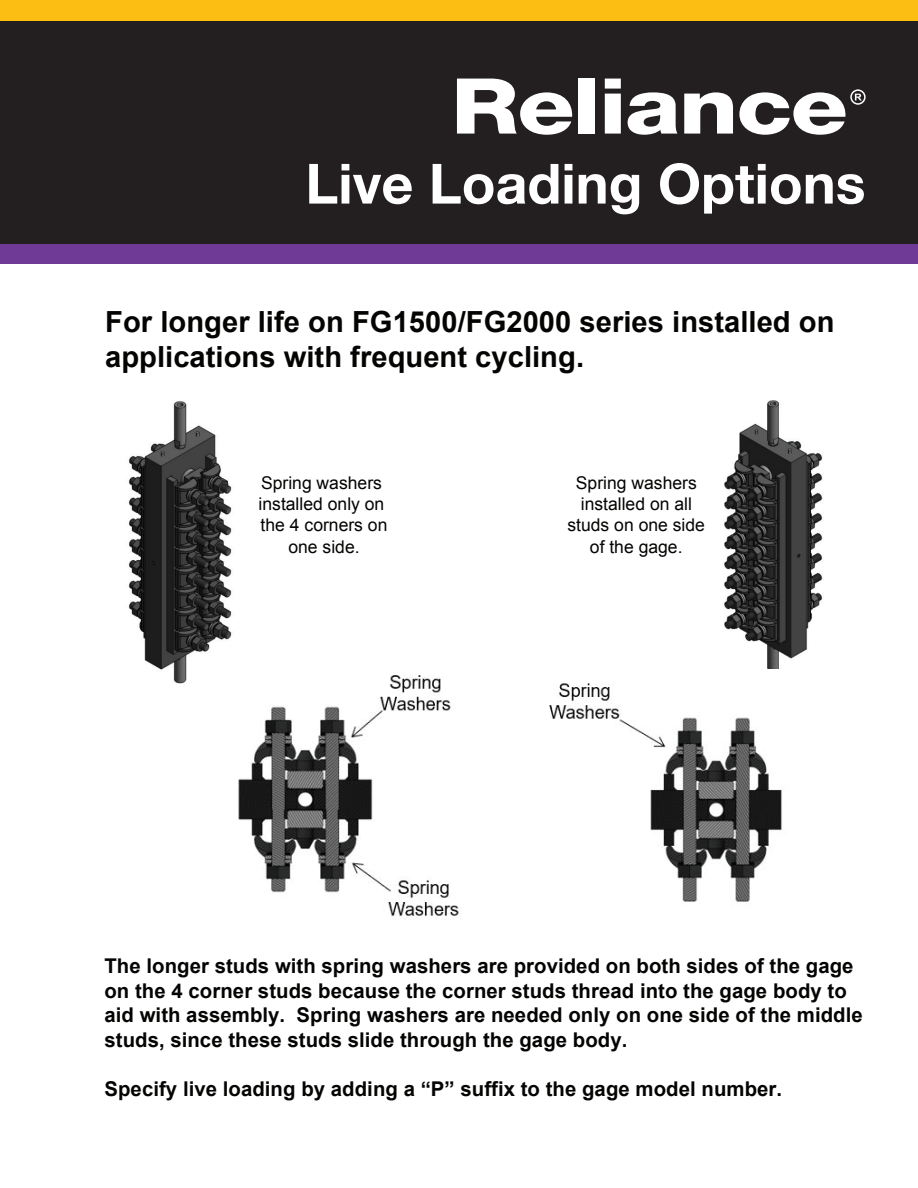
<style>
.page{position:relative;width:918px;height:1188px;background:#fff}
.page>*{position:absolute;margin:0;border:0;box-sizing:border-box;transform-origin:0 0}
.t1{font:700 55.5px "Helvetica Neue";color:#fff}
.t2{font:700 29.1px/35.1px "Arial";color:#040503}
.t3{font:700 20.4px/24.6px "Arial";letter-spacing:.005em;color:#040503}
.t4{font:17.55px/21px "Arial";color:#040503;text-align:center}
.s1{font-style:inherit}
</style>
<div class="page">
<div style="left:0;top:242px;width:918px;height:21px;background:#6e3a96"></div>
<div style="left:0;top:0;width:918px;height:23px;background:#fcbe12"></div>
<div style="left:0;top:22px;width:918px;height:222px;background:#231f20"></div>
<img style="left:128px;top:401px;width:104px;height:283px">
<img style="left:724px;top:400px;width:99px;height:269px">
<img style="left:217px;top:668px;width:244px;height:252px">
<img style="left:549px;top:683px;width:233px;height:219px">
<svg style="left:457px;top:79px;width:116px;height:56px"></svg>
<div style="left:579px;top:79px;width:16px;height:55px;background:#fff"></div>
<svg style="left:605px;top:79px;width:16px;height:55px"></svg>
<svg style="left:628px;top:92px;width:50px;height:43px"></svg>
<svg style="left:684px;top:92px;width:49px;height:42px"></svg>
<svg style="left:739px;top:89px;width:127px;height:46px"></svg>
<h1 class="t1" style="left:338px;top:147px;width:562px">Live Loading Options</h1>
<h1 class="t1" style="left:305px;top:140px;width:562px">Live Loading Options</h1>
<h2 class="t2" style="left:105px;top:305px;width:731px">For longer life on FG1500/FG2000 series installed on applications with frequent cycling.</h2>
<p class="t4" style="left:259px;top:473px;width:130px">Spring washers installed only on the 4 corners on one side<span class="s1">.</span></p>
<p class="t4" style="left:567px;top:473px;width:139px">Spring washers installed on all studs on one side of the gage.</p>
<p class="t3" style="left:104px;top:954px;width:760px">The longer studs with spring washers are provided on both sides of the gage on the 4 corner studs because the corner studs thread into the gage body to aid with assembly. Spring washers are needed only on one side of the middle studs, since these studs slide through the gage body.</p>
<p class="t3" style="left:104px;top:1077px;width:679px">Specify live loading by adding a “P” suffix to the gage model number.</p>
</div>
